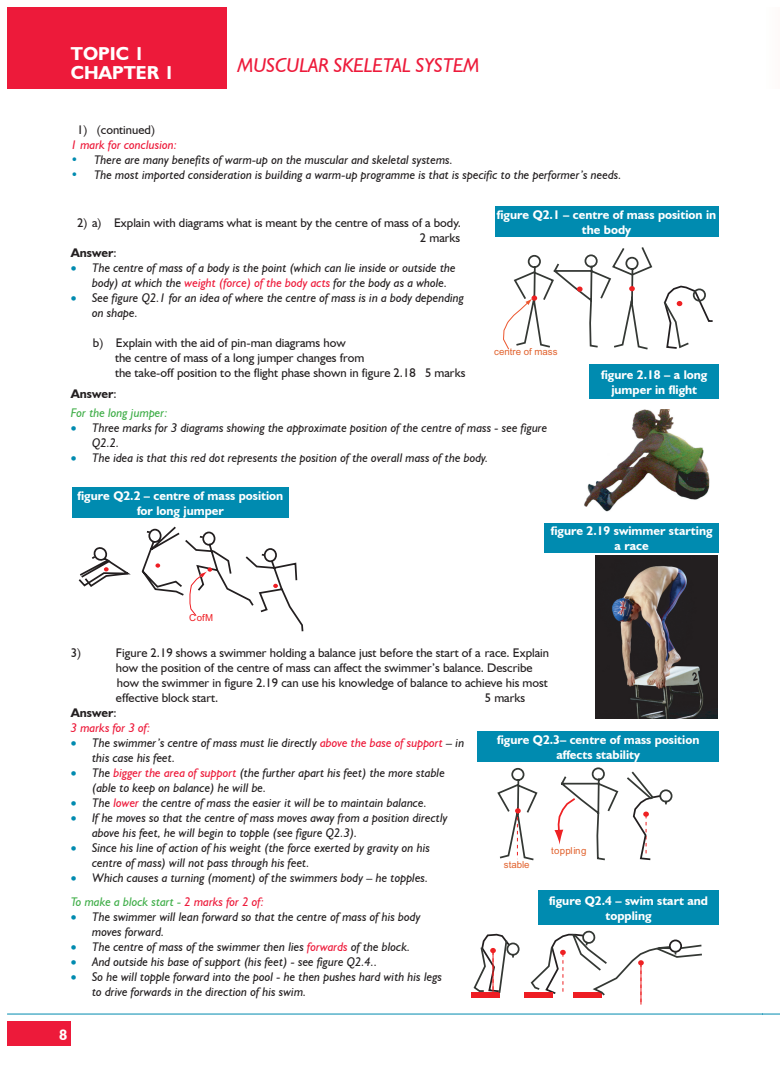
<style>
.page{position:relative;width:780px;height:1088px;background:#fff}
.page>*{position:absolute;margin:0;border:0;box-sizing:border-box;transform-origin:0 0}
.Header_red_italic{font:italic 20px "Humanist 521 BT";color:#ed1a3a}
.t1{font:700 18.75px/18.8px "Humanist 521 BT";color:#fff}
.t2{font:700 15px "Humanist 521 BT";color:#fff}
.Body_copy_10pt{font:italic 12.5px/15px "Humanist 521 BT";color:#231f20}
.Body_copy_10pt-2{font:12.5px/15px "Humanist 521 BT";color:#231f20;text-align:right}
.t3{font:700 12.5px/15px "Humanist 521 BT";color:#fff;text-align:center}
.t4{font:italic 12.5px "Humanist 521 BT";color:#40ae49}
.Body_copy_10pt-3{font:italic 12.5px "Humanist 521 BT";color:#ed1a3a}
.heading_3{font:700 12.5px "Humanist 521 BT";color:#231f20}
.Body_copy_10pt-4{font:700 12.5px "Humanist 521 BT";color:#231f20}
.t5{font:9.62px "Arial";color:#e1612c}
.t6{font:9.62px "Arial";letter-spacing:.045em;color:#e1612c}
.t7{font:9.62px "Arial";color:#ee1d23}
.s1{font-style:normal;color:#008bb0}
.s2{font-weight:400}
.s3{color:#008bb0}
.s4{color:#ed1a3a}
</style>
<div class="page">
<hr style="left:7px;top:1013px;width:755px;height:1px;background:#008bb0">
<div style="left:7px;top:7px;width:220px;height:82px;background:#ed1a3a"></div>
<div style="left:7px;top:1020px;width:64px;height:25px;background:#ed1a3a"></div>
<svg style="left:762px;top:1013px;width:18px;height:1px"></svg>
<svg style="left:503px;top:247px;width:150px;height:103px"></svg>
<svg style="left:663px;top:285px;width:49px;height:64px"></svg>
<svg style="left:79px;top:527px;width:224px;height:104px"></svg>
<div style="left:72px;top:488px;width:217px;height:30px;background:#008bb0"></div>
<div style="left:495px;top:207px;width:223px;height:30px;background:#008bb0"></div>
<img style="left:584px;top:409px;width:125px;height:103px">
<div style="left:589px;top:364px;width:130px;height:35px;background:#008bb0"></div>
<img style="left:595px;top:556px;width:122px;height:163px">
<div style="left:544px;top:523px;width:175px;height:29px;background:#008bb0"></div>
<svg style="left:554px;top:767px;width:65px;height:94px"></svg>
<svg style="left:497px;top:767px;width:41px;height:94px"></svg>
<svg style="left:627px;top:771px;width:45px;height:90px"></svg>
<div style="left:471px;top:992px;width:28px;height:5px;background:#ee1d23"></div>
<svg style="left:472px;top:931px;width:230px;height:73px"></svg>
<div style="left:538px;top:890px;width:181px;height:34px;background:#008bb0"></div>
<div style="left:477px;top:732px;width:241px;height:30px;background:#008bb0"></div>
<p class="t1" style="left:71px;top:44px;width:105px">TOPIC 1<br>CHAPTER 1</p>
<p class="Header_red_italic" style="left:237px;top:53px;width:243px">MUSCULAR SKELETAL SYSTEM</p>
<p class="Body_copy_10pt-2" style="left:77px;top:122px;width:79px">1) (continued)</p>
<p class="Body_copy_10pt-3" style="left:71px;top:137px;width:107px">1 mark for conclusion:</p>
<p class="Body_copy_10pt" style="left:71px;top:152px;width:383px"><span class="s1">•</span> There are many benefits of warm-up on the muscular and skeletal systems.</p>
<p class="Body_copy_10pt" style="left:71px;top:167px;width:552px"><span class="s1">•</span> The most imported consideration is building a warm-up programme is that is specific to the performer’s needs.</p>
<p class="Body_copy_10pt-2" style="left:77px;top:215px;width:385px">2) a) Explain with diagrams what is meant by the centre of mass of a body.<br>2 marks</p>
<p class="heading_3" style="left:71px;top:245px;width:47px">Answer<span class="s2">:</span></p>
<p class="Body_copy_10pt" style="left:92px;top:260px;width:365px;text-indent:-21px"><span class="s3">•</span> The centre of mass of a body is the point (which can lie inside or outside the body) at which the <span class="s4">weight (force) of the body acts</span> for the body as a whole.</p>
<p class="Body_copy_10pt" style="left:92px;top:290px;width:373px;text-indent:-21px"><span class="s3">•</span> See figure Q2.1 for an idea of where the centre of mass is in a body depending on shape.</p>
<p class="Body_copy_10pt-2" style="left:93px;top:335px;width:254px">b) Explain with the aid of pin-man diagrams how</p>
<p class="Body_copy_10pt-2" style="left:115px;top:350px;width:251px">the centre of mass of a long jumper changes from</p>
<p class="Body_copy_10pt-2" style="left:115px;top:365px;width:352px">the take-off position to the flight phase shown in figure 2.18 5 marks</p>
<p class="Body_copy_10pt-4" style="left:71px;top:386px;width:47px">Answer<span class="s2">:</span></p>
<p class="t4" style="left:71px;top:405px;width:98px">For the long jumper:</p>
<p class="Body_copy_10pt" style="left:92px;top:420px;width:457px;text-indent:-21px"><span class="s3">•</span> Three marks for 3 diagrams showing the approximate position of the centre of mass - see figure<br>Q2.2.</p>
<p class="Body_copy_10pt" style="left:71px;top:450px;width:419px"><span class="s3">•</span> The idea is that this red dot represents the position of the overall mass of the body.</p>
<p class="t3" style="left:497px;top:207px;width:221px">figure Q2.1 – centre of mass position in the body</p>
<p class="t5" style="left:494px;top:346px;width:65px">centre of mass</p>
<p class="t3" style="left:601px;top:367px;width:108px">figure 2.18 – a long jumper in flight</p>
<p class="t3" style="left:78px;top:488px;width:207px">figure Q2.2 – centre of mass position for long jumper</p>
<p class="t7" style="left:189px;top:612px;width:26px">CofM</p>
<p class="t3" style="left:550px;top:523px;width:163px">figure 2.19 swimmer starting a race</p>
<p class="Body_copy_10pt-2" style="left:71px;top:645px;width:12px">3)</p>
<p class="Body_copy_10pt-2" style="left:116px;top:645px;width:434px">Figure 2.19 shows a swimmer holding a balance just before the start of a race. Explain</p>
<p class="Body_copy_10pt-2" style="left:116px;top:660px;width:418px">how the position of the centre of mass can affect the swimmer’s balance. Describe</p>
<p class="Body_copy_10pt-2" style="left:116px;top:675px;width:433px;text-align:left">how the swimmer in figure 2.19 can use his knowledge of balance to achieve his most effective block start.</p>
<p class="Body_copy_10pt-2" style="left:485px;top:690px;width:42px">5 marks</p>
<p class="heading_3" style="left:71px;top:705px;width:47px">Answer<span class="s2">:</span></p>
<p class="Body_copy_10pt-3" style="left:71px;top:720px;width:81px">3 marks for 3 of:</p>
<p class="Body_copy_10pt" style="left:92px;top:735px;width:373px;text-indent:-21px"><span class="s3">•</span> The swimmer’s centre of mass must lie directly <span class="s4">above the base of support</span> – in this case his feet.</p>
<p class="Body_copy_10pt" style="left:92px;top:765px;width:354px;text-indent:-21px"><span class="s3">•</span> The <span class="s4">bigger the area of support</span> (the further apart his feet) the more stable (able to keep on balance) he will be.</p>
<p class="Body_copy_10pt" style="left:71px;top:795px;width:357px"><span class="s3">•</span> The <span class="s4">lower</span> the centre of mass the easier it will be to maintain balance.</p>
<p class="Body_copy_10pt" style="left:92px;top:810px;width:357px;text-indent:-21px"><span class="s3">•</span> If he moves so that the centre of mass moves away from a position directly above his feet, he will begin to topple (see figure Q2.3).</p>
<p class="Body_copy_10pt" style="left:92px;top:840px;width:339px;text-indent:-21px"><span class="s3">•</span> Since his line of action of his weight (the force exerted by gravity on his centre of mass) will not pass through his feet.</p>
<p class="Body_copy_10pt" style="left:71px;top:870px;width:359px"><span class="s3">•</span> Which causes a turning (moment) of the swimmers body – he topples.</p>
<p class="t4" style="left:71px;top:894px;width:194px">To make a block start - <span class="s4">2 marks for 2 of:</span></p>
<p class="Body_copy_10pt" style="left:92px;top:909px;width:330px;text-indent:-21px"><span class="s3">•</span> The swimmer will lean forward so that the centre of mass of his body moves forward.</p>
<p class="Body_copy_10pt" style="left:71px;top:939px;width:341px"><span class="s3">•</span> The centre of mass of the swimmer then lies <span class="s4">forwards</span> of the block.</p>
<p class="Body_copy_10pt" style="left:71px;top:954px;width:308px"><span class="s3">•</span> And outside his base of support (his feet) - see figure Q2.4..</p>
<p class="Body_copy_10pt" style="left:92px;top:969px;width:351px;text-indent:-21px"><span class="s3">•</span> So he will topple forward into the pool - he then pushes hard with his legs to drive forwards in the direction of his swim.</p>
<p class="t2" style="left:59px;top:1026px;width:10px">8</p>
<p class="t3" style="left:497px;top:732px;width:204px">figure Q2.3– centre of mass position affects stability</p>
<p class="t5" style="left:504px;top:859px;width:27px">stable</p>
<p class="t6" style="left:551px;top:845px;width:37px">toppling</p>
<p class="t3" style="left:549px;top:892px;width:161px">figure Q2.4 – swim start and toppling</p>
</div>
